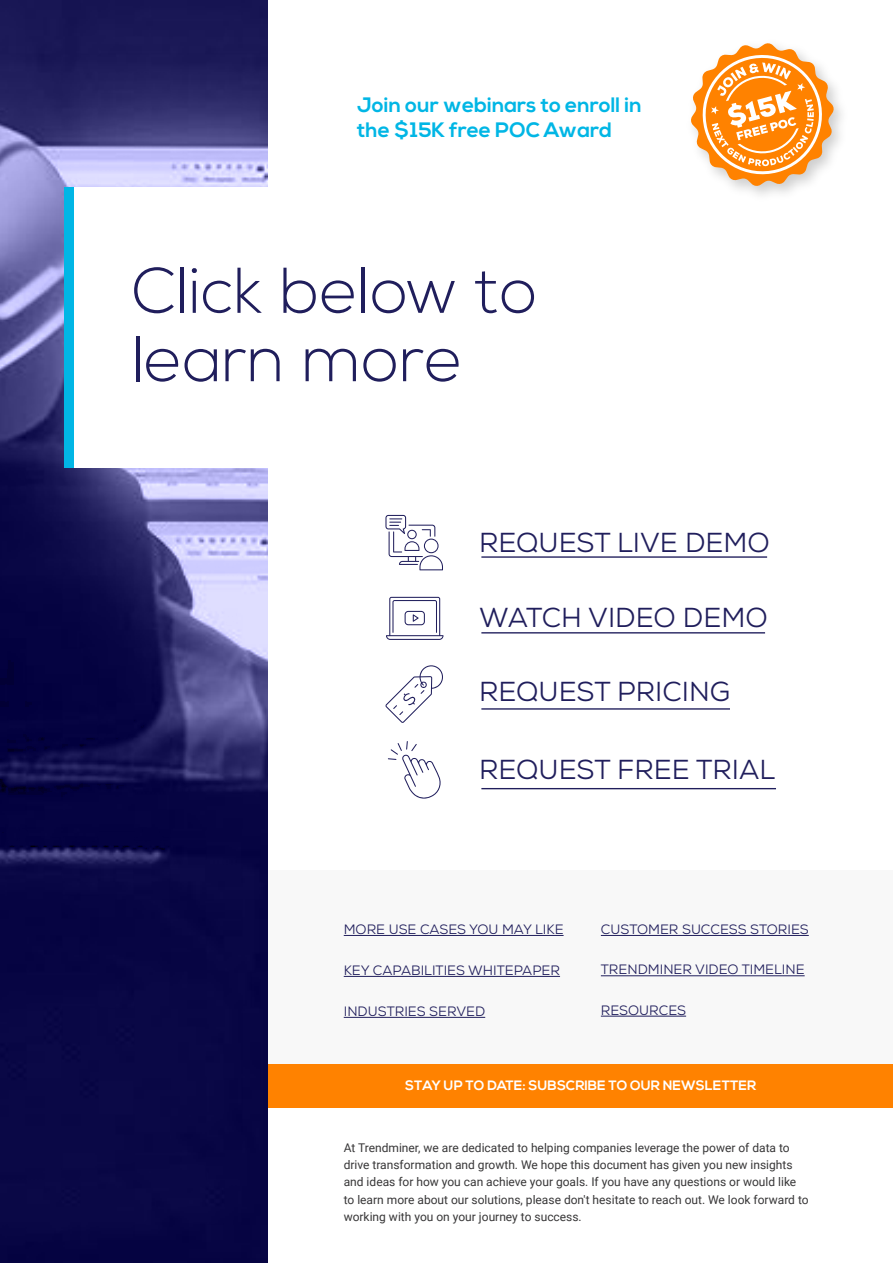
<style>
.page{position:relative;width:893px;height:1263px;background:#fff}
.page>*{position:absolute;margin:0;border:0;box-sizing:border-box;transform-origin:0 0}
.t1{font:300 64.5px/68.4px "Nexa";color:#201e5c}
.t2{font:27.45px "Nexa";color:#201e5c}
.t3{font:700 20.85px/25px "Nexa";color:#01b6e5}
.t4{font:13.5px "Nexa";color:#201e5c}
.t5{font:700 13.5px "Nexa";color:#fff}
.t6{font:12px/17.4px "Roboto";color:#373637}
</style>
<div class="page">
<svg style="left:0;top:0;width:268px;height:1263px;background:#292764"></svg>
<div style="left:73px;top:187px;width:820px;height:280px;background:#fff"></div>
<div style="left:64px;top:187px;width:9px;height:280px;background:#01b6e5"></div>
<div style="left:268px;top:870px;width:625px;height:194px;background:#f8f8f8"></div>
<div style="left:268px;top:1064px;width:625px;height:44px;background:#ff8200"></div>
<svg style="left:385px;top:515px;width:58px;height:55px"></svg>
<hr style="left:481px;top:556px;width:286px;height:2px;background:#201e5c">
<svg style="left:386px;top:597px;width:57px;height:43px"></svg>
<hr style="left:481px;top:632px;width:284px;height:1px;background:#201e5c">
<svg style="left:385px;top:665px;width:58px;height:58px"></svg>
<hr style="left:481px;top:708px;width:249px;height:2px;background:#201e5c">
<svg style="left:388px;top:741px;width:53px;height:58px"></svg>
<hr style="left:481px;top:788px;width:295px;height:1px;background:#201e5c">
<hr style="left:344px;top:935px;width:220px;height:1px;background:#201e5c">
<hr style="left:344px;top:976px;width:216px;height:1px;background:#201e5c">
<hr style="left:344px;top:1017px;width:141px;height:1px;background:#201e5c">
<hr style="left:601px;top:935px;width:208px;height:1px;background:#201e5c">
<hr style="left:601px;top:975px;width:204px;height:1px;background:#201e5c">
<hr style="left:601px;top:1016px;width:85px;height:1px;background:#201e5c">
<svg style="left:690px;top:43px;width:144px;height:144px"></svg>
<h3 class="t3" style="left:357px;top:93px;width:286px">Join our webinars to enroll in the $15K free POC Award</h3>
<h1 class="t1" style="left:132px;top:259px;width:407px">Click below to learn more</h1>
<h2 class="t2" style="left:479px;top:525px;width:292px">REQUEST LIVE DEMO</h2>
<h2 class="t2" style="left:479px;top:600px;width:290px">WATCH VIDEO DEMO</h2>
<h2 class="t2" style="left:479px;top:674px;width:253px">REQUEST PRICING</h2>
<h2 class="t2" style="left:479px;top:752px;width:297px">REQUEST FREE TRIAL</h2>
<p class="t4" style="left:344px;top:921px;width:221px">MORE USE CASES YOU MAY LIKE</p>
<p class="t4" style="left:344px;top:962px;width:218px">KEY CAPABILITIES WHITEPAPER</p>
<p class="t4" style="left:344px;top:1003px;width:143px">INDUSTRIES SERVED</p>
<p class="t4" style="left:601px;top:921px;width:209px">CUSTOMER SUCCESS STORIES</p>
<p class="t4" style="left:601px;top:961px;width:205px">TRENDMINER VIDEO TIMELINE</p>
<p class="t4" style="left:601px;top:1001px;width:87px">RESOURCES</p>
<p class="t5" style="left:405px;top:1078px;width:352px">STAY UP TO DATE: SUBSCRIBE TO OUR NEWSLETTER</p>
<p class="t6" style="left:344px;top:1138px;width:466px">At Trendminer, we are dedicated to helping companies leverage the power of data to drive transformation and growth. We hope this document has given you new insights and ideas for how you can achieve your goals. If you have any questions or would like to learn more about our solutions, please don't hesitate to reach out. We look forward to working with you on your journey to success.</p>
</div>
